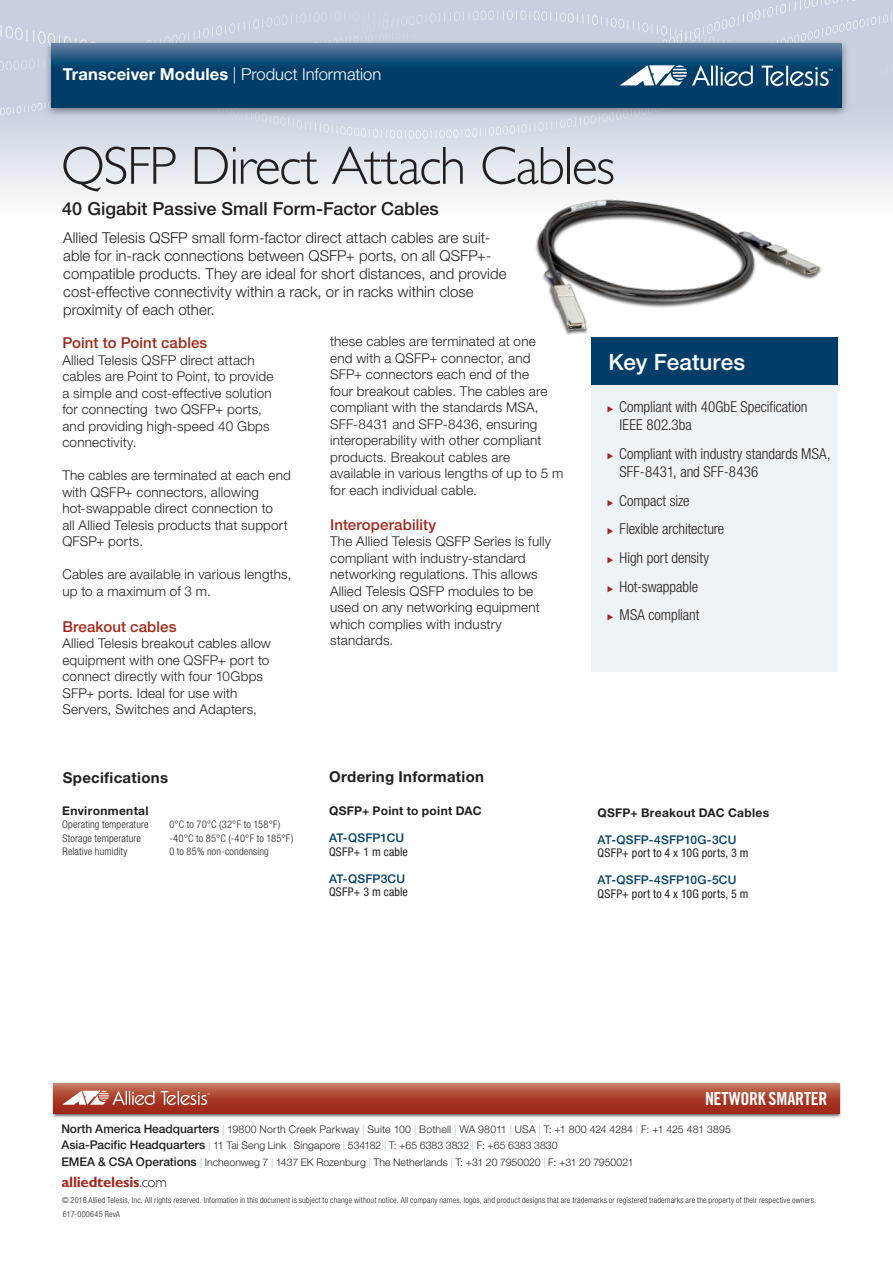
<style>
.page{position:relative;width:893px;height:1263px;background:#fff}
.page>*{position:absolute;margin:0;border:0;box-sizing:border-box;transform-origin:0 0}
.t1{font:300 54px "Gill Sans Std";letter-spacing:-.03em;color:#231f20}
.t2{font:500 22.5px "Helvetica Neue";color:#fff}
.t3{font:500 18px "Helvetica Neue";color:#231f20}
.t4{font:18px "Trade Gothic Bold Cond Twenty";letter-spacing:-.01em;color:#fff}
.t5{font:300 16.5px "Helvetica Neue";color:#fff}
.t6{font:300 15px/18px "Helvetica Neue";letter-spacing:.005em;color:#231f20}
.t7{font:300 condensed 15px/28.7px "Helvetica Neue";letter-spacing:-.005em;color:#231f20}
.t8{font:500 15px "Helvetica Neue";letter-spacing:.005em;color:#a1281b}
.t9{font:700 15px "Helvetica Neue";letter-spacing:.02em;color:#231f20}
.t10{font:700 15px "Gill Sans Std";letter-spacing:-.015em;color:#a1281b}
.t11{font:300 13.5px/16.5px "Helvetica Neue";letter-spacing:.015em;color:#231f20}
.t12{font:condensed 12px "Helvetica Neue";letter-spacing:.02em;color:#231f20}
.t13{font:500 12px "Helvetica Neue";letter-spacing:.015em;color:#003e69}
.t14{font:700 12px "Helvetica Neue";letter-spacing:.025em;color:#231f20}
.t15{font:300 10.5px/16.5px "Helvetica Neue";letter-spacing:.005em;color:#231f20}
.t16{font:300 condensed 10.5px "Helvetica Neue";letter-spacing:.01em;color:#231f20}
.t17{font:300 condensed 10.5px "Helvetica Neue";letter-spacing:.03em;color:#231f20}
.t18{font:300 condensed 8.25px "Helvetica Neue";letter-spacing:.015em;color:#231f20}
.s1{font-weight:700}
.s2{font-family:"Allied Telesis";font-stretch:normal;font-size:10.5px;color:#a1281b}
.s3{font-weight:500;font-size:12px}
.s4{color:#a0bed1}
.s5{font-weight:300;color:#231f20}
</style>
<div class="page">
<div style="left:0;top:0;width:893px;height:217px;background:linear-gradient(to bottom,#bac5d8,#f0f2f6)"></div>
<svg style="left:339px;top:33px;width:94px;height:5px"></svg>
<svg style="left:1px;top:25px;width:112px;height:32px;background:#c9d2e0"></svg>
<svg style="left:282px;top:12px;width:126px;height:13px;background:#c9d2e0"></svg>
<svg style="left:869px;top:67px;width:22px;height:13px"></svg>
<svg style="left:454px;top:10px;width:93px;height:11px"></svg>
<svg style="left:731px;top:0;width:161px;height:35px;background:#c9d2e0"></svg>
<div style="left:43px;top:38px;width:807px;height:80px;background:#231f20;opacity:.5"></div>
<svg style="left:51px;top:43px;width:791px;height:65px;background:#245880"></svg>
<svg style="left:762px;top:66px;width:71px;height:21px"></svg>
<svg style="left:183px;top:65px;width:570px;height:45px;background:#124b72"></svg>
<div style="left:591px;top:342px;width:247px;height:330px;background:#edf3f6"></div>
<div style="left:591px;top:337px;width:247px;height:47px;background:#003e69"></div>
<div style="left:51px;top:1082px;width:791px;height:36px;background:#231f20;opacity:.75"></div>
<svg style="left:54px;top:1083px;width:785px;height:30px;background:#ae4734"></svg>
<svg style="left:161px;top:1091px;width:49px;height:15px"></svg>
<svg style="left:62px;top:1091px;width:93px;height:15px"></svg>
<img style="left:521px;top:176px;width:308px;height:159px">
<p class="t5" style="left:63px;top:64px;width:320px"><span class="s1">Transceiver Modules</span> | Product Information</p>
<h1 class="t1" style="left:61px;top:135px;width:556px">QSFP Direct Attach Cables</h1>
<h3 class="t3" style="left:62px;top:198px;width:378px">40 Gigabit Passive Small Form-Factor Cables</h3>
<p class="t6" style="left:63px;top:228px;width:445px">Allied Telesis QSFP small form-factor direct attach cables are suit&shy;able for in-rack connections between QSFP+ ports, on all QSFP+- compatible products. They are ideal for short distances, and provide cost-effective connectivity within a rack, or in racks within close proximity of each other.</p>
<p class="t8" style="left:62px;top:334px;width:147px">Point to Point cables</p>
<p class="t11" style="left:62px;top:351px;width:213px">Allied Telesis QSFP direct attach cables are Point to Point, to provide a simple and cost-effective solution for connecting two QSFP+ ports, and providing high-speed 40 Gbps connectivity.</p>
<p class="t11" style="left:62px;top:467px;width:230px">The cables are terminated at each end with QSFP+ connectors, allowing hot-swappable direct connection to<br>all Allied Telesis products that support<br>QFSP+ ports.</p>
<p class="t11" style="left:62px;top:566px;width:231px">Cables are available in various lengths, up to a maximum of 3 m.</p>
<p class="t8" style="left:62px;top:617px;width:116px">Breakout cables</p>
<p class="t11" style="left:62px;top:635px;width:210px">Allied Telesis breakout cables allow equipment with one QSFP+ port to connect directly with four 10Gbps SFP+ ports. Ideal for use with Servers, Switches and Adapters,</p>
<p class="t11" style="left:330px;top:333px;width:235px">these cables are terminated at one<br>end with a QSFP+ connector, and SFP+ connectors each end of the<br>four breakout cables. The cables are compliant with the standards MSA, SFF-8431 and SFP-8436, ensuring interoperability with other compliant products. Breakout cables are available in various lengths of up to 5 m for each individual cable.</p>
<p class="t8" style="left:330px;top:515px;width:108px">Interoperability</p>
<p class="t11" style="left:330px;top:533px;width:223px">The Allied Telesis QSFP Series is fully compliant with industry-standard networking regulations. This allows<br>Allied Telesis QSFP modules to be used on any networking equipment which complies with industry standards.</p>
<p class="t9" style="left:63px;top:768px;width:107px">Specifications</p>
<p class="t14" style="left:62px;top:803px;width:88px">Environmental</p>
<p class="t16" style="left:62px;top:818px;width:88px">Operating temperature</p>
<p class="t16" style="left:169px;top:818px;width:113px">0°C to 70°C (32°F to 158°F)</p>
<p class="t16" style="left:62px;top:832px;width:80px">Storage temperature</p>
<p class="t17" style="left:169px;top:832px;width:126px">-40°C to 85°C (-40°F to 185°F)</p>
<p class="t16" style="left:63px;top:845px;width:66px">Relative humidity</p>
<p class="t16" style="left:169px;top:845px;width:101px">0 to 85% non-condensing</p>
<p class="t9" style="left:329px;top:767px;width:157px">Ordering Information</p>
<p class="t14" style="left:329px;top:804px;width:154px">QSFP+ Point to point DAC</p>
<p class="t13" style="left:329px;top:831px;width:77px">AT-QSFP1CU</p>
<p class="t12" style="left:329px;top:845px;width:80px">QSFP+ 1 m cable</p>
<p class="t13" style="left:329px;top:871px;width:78px">AT-QSFP3CU</p>
<p class="t12" style="left:329px;top:885px;width:80px">QSFP+ 3 m cable</p>
<h2 class="t2" style="left:608px;top:348px;width:138px">Key Features</h2>
<p class="t7" style="left:620px;top:398px;width:189px;line-height:18px;text-indent:-13px"><span class="s2">ۼ</span> Compliant with 40GbE Specification<br>IEEE 802.3ba</p>
<p class="t7" style="left:619px;top:445px;width:213px;line-height:18px;text-indent:-12px"><span class="s2">ۼ</span> Compliant with industry standards MSA,<br>SFF-8431, and SFF-8436</p>
<p class="t7" style="left:607px;top:486px;width:119px"><span class="s2">ۼ</span> Compact size<br><span class="s2">ۼ</span> Flexible architecture <span class="s2">ۼ</span> High port density<br><span class="s2">ۼ</span> Hot-swappable<br><span class="s2">ۼ</span> MSA compliant</p>
<p class="t14" style="left:597px;top:805px;width:173px">QSFP+ Breakout DAC Cables</p>
<p class="t13" style="left:597px;top:832px;width:140px">AT-QSFP-4SFP10G-3CU</p>
<p class="t12" style="left:597px;top:846px;width:153px">QSFP+ port to 4 x 10G ports, 3 m</p>
<p class="t13" style="left:597px;top:873px;width:140px">AT-QSFP-4SFP10G-5CU</p>
<p class="t12" style="left:597px;top:887px;width:153px">QSFP+ port to 4 x 10G ports, 5 m</p>
<h3 class="t4" style="left:705px;top:1087px;width:124px">NETWORK SMARTER</h3>
<p class="t15" style="left:61px;top:1120px;width:671px"><span class="s3">North America Headquarters</span> <span class="s4">|</span> 19800 North Creek Parkway <span class="s4">|</span> Suite 100 <span class="s4">|</span> Bothell <span class="s4">|</span> WA 98011 <span class="s4">|</span> USA <span class="s4">|</span> T: +1 800 424 4284 <span class="s4">|</span> F: +1 425 481 3895<br><span class="s3">Asia-Pacific Headquarters</span> <span class="s4">|</span> 11 Tai Seng Link <span class="s4">|</span> Singapore <span class="s4">|</span> 534182 <span class="s4">|</span> T: +65 6383 3832 <span class="s4">|</span> F: +65 6383 3830<br><span class="s3">EMEA &amp; CSA Operations</span> <span class="s4">|</span> Incheonweg 7 <span class="s4">|</span> 1437 EK Rozenburg <span class="s4">|</span> The Netherlands <span class="s4">|</span> T: +31 20 7950020 <span class="s4">|</span> F: +31 20 7950021</p>
<p class="t10" style="left:61px;top:1173px;width:107px">alliedtelesis<span class="s5">.com</span></p>
<p class="t18" style="left:62px;top:1195px;width:756px">© 2018 Allied Telesis, Inc. All rights reserved. Information in this document is subject to change without notice. All company names, logos, and product designs that are trademarks or registered trademarks are the property of their respective owners.</p>
<p class="t18" style="left:63px;top:1209px;width:59px">617-000645 RevA</p>
</div>
